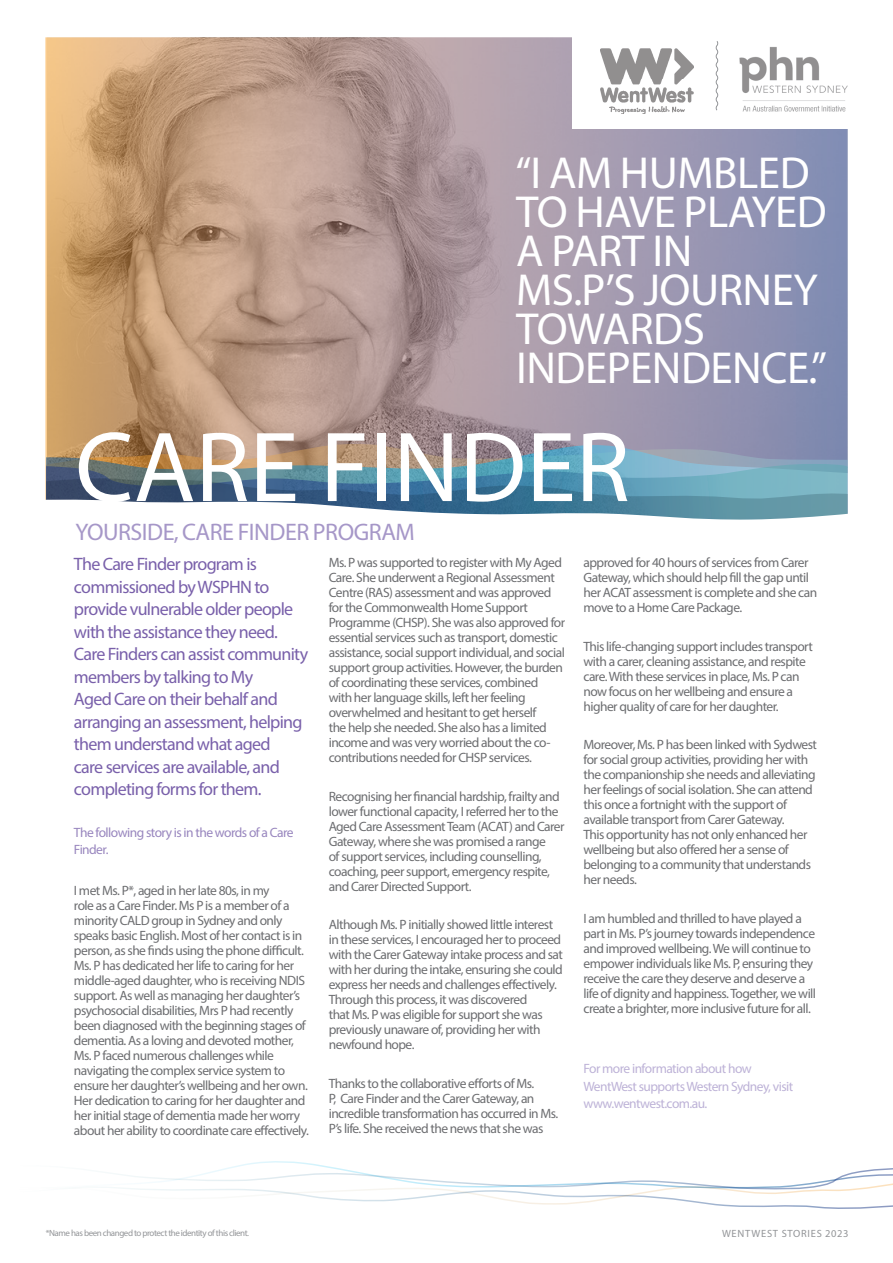
<style>
.page{position:relative;width:893px;height:1263px;background:#fff}
.page>*{position:absolute;margin:0;border:0;box-sizing:border-box;transform-origin:0 0}
.t1{font:100.5px "Myriad Pro";color:#fff}
.t2{font:45px/39px "Myriad Pro";letter-spacing:-.01em;color:#fff}
.t3{font:24px "Myriad Pro";letter-spacing:-.02em;color:#a697c8}
.t4{font:18px/22.5px "Myriad Pro";letter-spacing:-.04em;color:#7960aa}
.t5{font:13.5px/15px "Myriad Pro";letter-spacing:-.04em;color:#6c6d70}
.t6{font:13.5px/17.7px "Myriad Pro";letter-spacing:-.04em;color:#bdb2d7}
.t7{font:13.5px/17.7px "Myriad Pro";letter-spacing:-.04em;color:#9886be}
.t8{font:10.5px "Myriad Pro";letter-spacing:.07em;color:#939598}
.t9{font:9px "Myriad Pro";letter-spacing:-.05em;color:#939598}
</style>
<div class="page">
<svg style="left:45px;top:37px;width:803px;height:460px;background:#ae9996"></svg>
<svg style="left:46px;top:444px;width:802px;height:20px;background:#9a928c"></svg>
<svg style="left:46px;top:464px;width:802px;height:13px;background:#7099a3"></svg>
<svg style="left:46px;top:477px;width:802px;height:20px;background:#4c7d99"></svg>
<svg style="left:45px;top:497px;width:803px;height:23px"></svg>
<svg style="left:108px;top:1161px;width:785px;height:48px"></svg>
<div style="left:572px;top:12px;width:288px;height:117px;background:#fff"></div>
<img style="left:601px;top:49px;width:93px;height:65px">
<img style="left:739px;top:47px;width:109px;height:65px">
<svg style="left:715px;top:41px;width:4px;height:70px"></svg>
<p class="t2" style="left:516px;top:153px;width:313px">“I AM HUMBLED<br>TO HAVE PLAYED<br>A PART IN<br>MS.P’S JOURNEY<br>TOWARDS<br>INDEPENDENCE.”</p>
<p class="t1" style="left:75px;top:405px;width:556px">CARE FINDER</p>
<p class="t3" style="left:75px;top:517px;width:341px">YOURSIDE, CARE FINDER PROGRAM</p>
<p class="t4" style="left:74px;top:553px;width:236px">The Care Finder program is commissioned by WSPHN to provide vulnerable older people with the assistance they need.<br>Care Finders can assist community members by talking to My<br>Aged Care on their behalf and arranging an assessment, helping them understand what aged<br>care services are available, and completing forms for them.</p>
<p class="t7" style="left:74px;top:823px;width:221px">The following story is in the words of a Care<br>Finder.</p>
<p class="t5" style="left:74px;top:883px;width:236px">I met Ms. P*, aged in her late 80s, in my<br>role as a Care Finder. Ms P is a member of a minority CALD group in Sydney and only speaks basic English. Most of her contact is in person, as she finds using the phone difficult.<br>Ms. P has dedicated her life to caring for her middle-aged daughter, who is receiving NDIS support. As well as managing her daughter’s psychosocial disabilities, Mrs P had recently been diagnosed with the beginning stages of dementia. As a loving and devoted mother, Ms. P faced numerous challenges while navigating the complex service system to ensure her daughter’s wellbeing and her own.<br>Her dedication to caring for her daughter and her initial stage of dementia made her worry about her ability to coordinate care effectively.</p>
<p class="t5" style="left:329px;top:555px;width:238px">Ms. P was supported to register with My Aged Care. She underwent a Regional Assessment Centre (RAS) assessment and was approved for the Commonwealth Home Support Programme (CHSP). She was also approved for essential services such as transport, domestic assistance, social support individual, and social support group activities. However, the burden of coordinating these services, combined with her language skills, left her feeling overwhelmed and hesitant to get herself<br>the help she needed. She also has a limited income and was very worried about the co&shy;contributions needed for CHSP services.</p>
<p class="t5" style="left:329px;top:788px;width:237px">Recognising her financial hardship, frailty and lower functional capacity, I referred her to the Aged Care Assessment Team (ACAT) and Carer Gateway, where she was promised a range<br>of support services, including counselling, coaching, peer support, emergency respite, and Carer Directed Support.</p>
<p class="t5" style="left:329px;top:917px;width:236px">Although Ms. P initially showed little interest in these services, I encouraged her to proceed with the Carer Gateway intake process and sat with her during the intake, ensuring she could express her needs and challenges effectively.<br>Through this process, it was discovered<br>that Ms. P was eligible for support she was previously unaware of, providing her with newfound hope.</p>
<p class="t5" style="left:329px;top:1075px;width:231px">Thanks to the collaborative efforts of Ms.<br>P, Care Finder and the Carer Gateway, an incredible transformation has occurred in Ms.<br>P’s life. She received the news that she was</p>
<p class="t5" style="left:583px;top:555px;width:235px">approved for 40 hours of services from Carer Gateway, which should help fill the gap until her ACAT assessment is complete and she can move to a Home Care Package.</p>
<p class="t5" style="left:583px;top:638px;width:231px">This life-changing support includes transport with a carer, cleaning assistance, and respite care. With these services in place, Ms. P can now focus on her wellbeing and ensure a higher quality of care for her daughter.</p>
<p class="t5" style="left:583px;top:737px;width:235px">Moreover, Ms. P has been linked with Sydwest for social group activities, providing her with the companionship she needs and alleviating her feelings of social isolation. She can attend this once a fortnight with the support of available transport from Carer Gateway.<br>This opportunity has not only enhanced her wellbeing but also offered her a sense of belonging to a community that understands her needs.</p>
<p class="t5" style="left:583px;top:910px;width:234px">I am humbled and thrilled to have played a part in Ms. P’s journey towards independence and improved wellbeing. We will continue to empower individuals like Ms. P, ensuring they receive the care they deserve and deserve a life of dignity and happiness. Together, we will create a brighter, more inclusive future for all.</p>
<p class="t6" style="left:583px;top:1059px;width:211px">For more information about how<br>WentWest supports Western Sydney, visit www.wentwest.com.au.</p>
<p class="t9" style="left:46px;top:1227px;width:205px">*Name has been changed to protect the identity of this client.</p>
<p class="t8" style="left:722px;top:1227px;width:128px">WENTWEST STORIES 2023</p>
</div>
